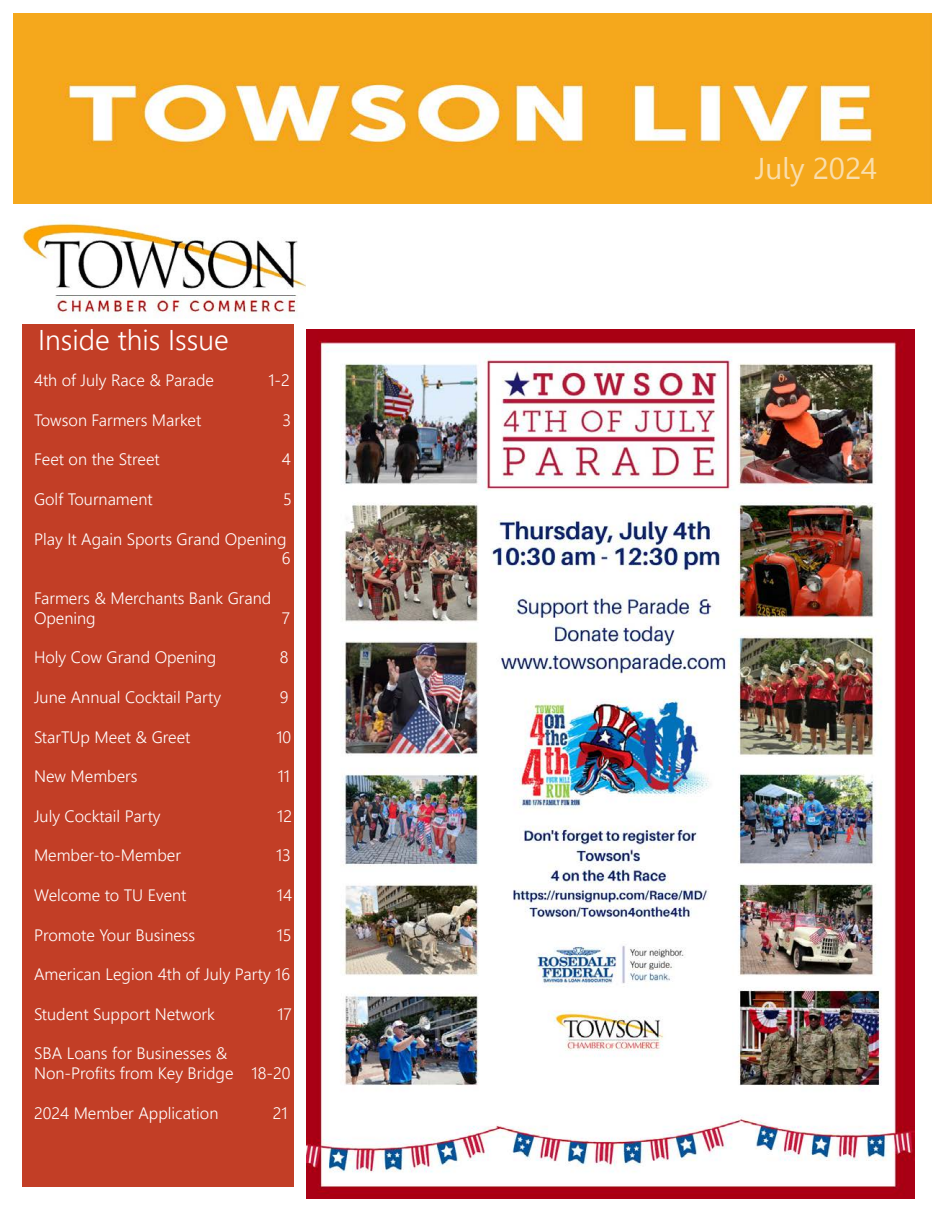
<style>
.page{position:relative;width:945px;height:1215px;background:#fff}
.page>*{position:absolute;margin:0;border:0;box-sizing:border-box;transform-origin:0 0}
.t1{font:30px "Leelawadee";color:#fadeac}
.t2{font:300 28.5px "Leelawadee UI";color:#fff}
.t3{font:300 16.5px/19.8px "Leelawadee UI";color:#fff}
</style>
<div class="page">
<img style="left:22px;top:223px;width:283px;height:95px">
<div style="left:22px;top:324px;width:272px;height:862px;background:#c23e26"></div>
<img style="left:14px;top:14px;width:918px;height:190px">
<img style="left:306px;top:329px;width:609px;height:869px">
<p class="t2" style="left:38px;top:320px;width:192px">Inside this Issue</p>
<p class="t3" style="left:34px;top:370px;width:182px">4th of July Race &amp; Parade</p>
<p class="t3" style="left:268px;top:370px;width:23px">1-2</p>
<p class="t3" style="left:34px;top:409px;width:169px">Towson Farmers Market</p>
<p class="t3" style="left:283px;top:409px;width:10px">3</p>
<p class="t3" style="left:34px;top:449px;width:127px">Feet on the Street</p>
<p class="t3" style="left:282px;top:449px;width:11px">4</p>
<p class="t3" style="left:34px;top:489px;width:120px">Golf Tournament</p>
<p class="t3" style="left:283px;top:489px;width:10px">5</p>
<p class="t3" style="left:34px;top:528px;width:258px;text-align:right">Play It Again Sports Grand Opening<br>6</p>
<p class="t3" style="left:34px;top:588px;width:239px">Farmers &amp; Merchants Bank Grand<br>Opening</p>
<p class="t3" style="left:282px;top:607px;width:10px">7</p>
<p class="t3" style="left:34px;top:647px;width:184px">Holy Cow Grand Opening</p>
<p class="t3" style="left:280px;top:647px;width:10px">8</p>
<p class="t3" style="left:34px;top:687px;width:189px">June Annual Cocktail Party</p>
<p class="t3" style="left:280px;top:687px;width:10px">9</p>
<p class="t3" style="left:34px;top:726px;width:158px">StarTUp Meet &amp; Greet</p>
<p class="t3" style="left:276px;top:726px;width:16px">10</p>
<p class="t3" style="left:34px;top:766px;width:105px">New Members</p>
<p class="t3" style="left:278px;top:766px;width:14px">11</p>
<p class="t3" style="left:34px;top:805px;width:128px">July Cocktail Party</p>
<p class="t3" style="left:277px;top:805px;width:16px">12</p>
<p class="t3" style="left:34px;top:845px;width:149px">Member-to-Member</p>
<p class="t3" style="left:276px;top:845px;width:16px">13</p>
<p class="t3" style="left:34px;top:885px;width:154px">Welcome to TU Event</p>
<p class="t3" style="left:277px;top:885px;width:17px">14</p>
<p class="t3" style="left:34px;top:924px;width:163px">Promote Your Business</p>
<p class="t3" style="left:277px;top:924px;width:16px">15</p>
<p class="t3" style="left:34px;top:964px;width:258px">American Legion 4th of July Party 16</p>
<p class="t3" style="left:34px;top:1003px;width:182px">Student Support Network</p>
<p class="t3" style="left:277px;top:1003px;width:16px">17</p>
<p class="t3" style="left:34px;top:1043px;width:258px">SBA Loans for Businesses &amp;<br>Non-Profits from Key Bridge 18-20</p>
<p class="t3" style="left:34px;top:1102px;width:186px">2024 Member Application</p>
<p class="t3" style="left:273px;top:1102px;width:16px">21</p>
<p class="t1" style="left:755px;top:151px;width:124px">July 2024</p>
</div>
